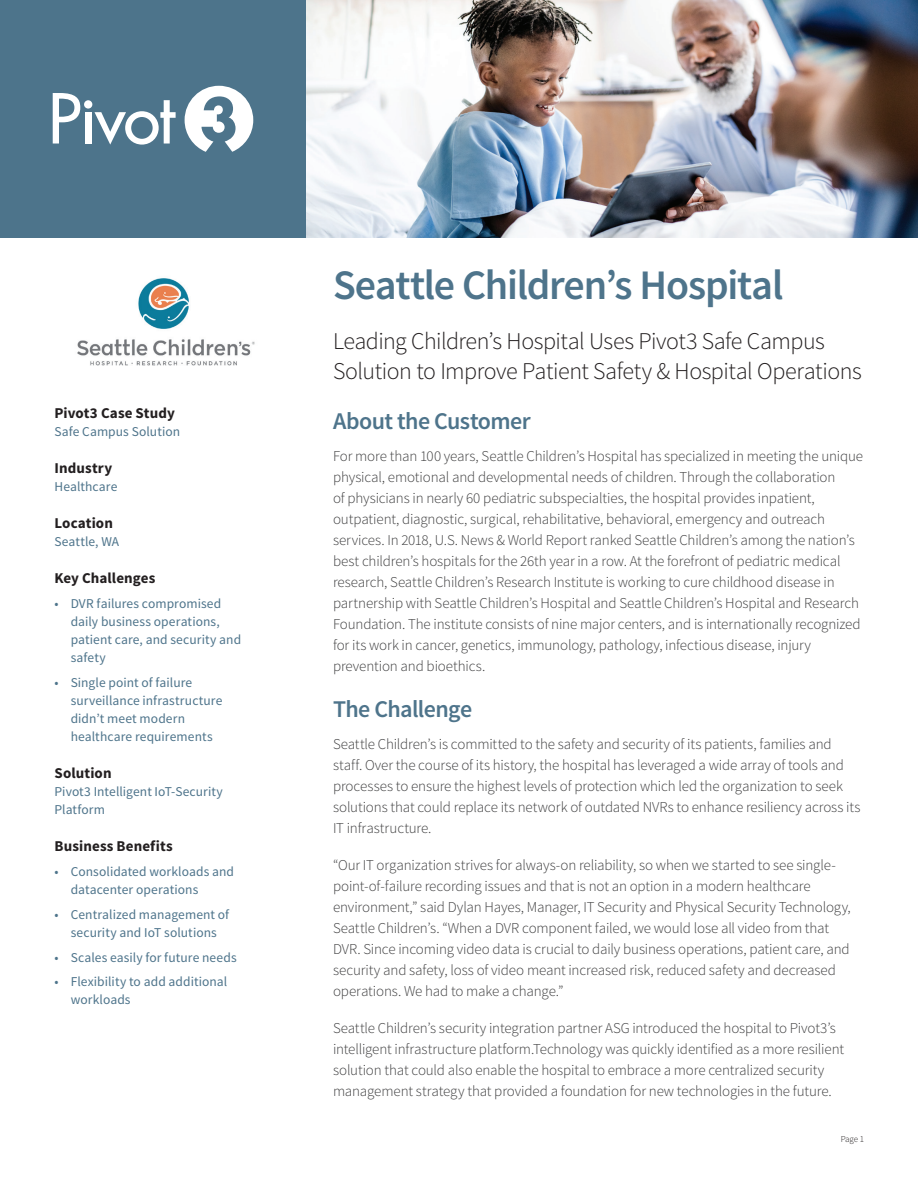
<style>
.page{position:relative;width:918px;height:1188px;background:#fff}
.page>*{position:absolute;margin:0;border:0;box-sizing:border-box;transform-origin:0 0}
.t1{font:600 42px "Source Sans Pro";letter-spacing:-.03em;color:#4e748b}
.t2{font:300 24px/30px "Source Sans Pro";letter-spacing:-.02em;color:#231f20}
.t3{font:600 24px "Source Sans Pro";letter-spacing:-.025em;color:#4e748b}
.t4{font:300 15px/21px "Source Sans Pro";letter-spacing:-.01em;color:#3e3e3f}
.t5{font:700 15px "Source Sans Pro";letter-spacing:.005em;color:#231f20}
.t6{font:13.5px/18px "Source Sans Pro";letter-spacing:.005em;color:#4e748b}
.t7{font:300 9px "Source Sans Pro";color:#231f20}
</style>
<div class="page">
<div style="left:0;top:0;width:306px;height:238px;background:#4d748b"></div>
<svg style="left:185px;top:86px;width:68px;height:66px"></svg>
<svg style="left:53px;top:93px;width:27px;height:51px"></svg>
<div style="left:84px;top:100px;width:8px;height:9px;background:#fff;border-radius:50%"></div>
<div style="left:85px;top:112px;width:6px;height:32px;background:#fff"></div>
<svg style="left:95px;top:100px;width:81px;height:45px"></svg>
<img style="left:77px;top:278px;width:178px;height:88px">
<img style="left:306px;top:0;width:612px;height:238px">
<p class="t5" style="left:55px;top:403px;width:122px">Pivot3 Case Study</p>
<p class="t6" style="left:55px;top:423px;width:127px">Safe Campus Solution</p>
<p class="t5" style="left:55px;top:458px;width:59px">Industry</p>
<p class="t6" style="left:55px;top:478px;width:64px">Healthcare</p>
<p class="t5" style="left:55px;top:514px;width:60px">Location</p>
<p class="t6" style="left:55px;top:533px;width:66px">Seattle, WA</p>
<p class="t5" style="left:55px;top:569px;width:102px">Key Challenges</p>
<p class="t6" style="left:71px;top:595px;width:172px;text-indent:-16px">• DVR failures compromised daily business operations, patient care, and security and safety</p>
<p class="t6" style="left:71px;top:674px;width:153px;text-indent:-16px">• Single point of failure surveillance infrastructure didn’t meet modern healthcare requirements</p>
<p class="t5" style="left:55px;top:764px;width:59px">Solution</p>
<p class="t6" style="left:55px;top:783px;width:170px">Pivot3 Intelligent IoT-Security<br>Platform</p>
<p class="t5" style="left:55px;top:837px;width:120px">Business Benefits</p>
<p class="t6" style="left:71px;top:863px;width:165px;text-indent:-16px">• Consolidated workloads and datacenter operations</p>
<p class="t6" style="left:55px;top:906px;width:176px;text-align:center">• Centralized management of security and IoT solutions</p>
<p class="t6" style="left:55px;top:948px;width:184px">• Scales easily for future needs</p>
<p class="t6" style="left:71px;top:973px;width:158px;text-indent:-16px">• Flexibility to add additional workloads</p>
<h1 class="t1" style="left:333px;top:258px;width:452px">Seattle Children’s Hospital</h1>
<h2 class="t2" style="left:333px;top:326px;width:530px">Leading Children’s Hospital Uses Pivot3 Safe Campus<br>Solution to Improve Patient Safety &amp; Hospital Operations</h2>
<h2 class="t3" style="left:333px;top:406px;width:199px">About the Customer</h2>
<p class="t4" style="left:333px;top:445px;width:532px">For more than 100 years, Seattle Children’s Hospital has specialized in meeting the unique physical, emotional and developmental needs of children. Through the collaboration<br>of physicians in nearly 60 pediatric subspecialties, the hospital provides inpatient, outpatient, diagnostic, surgical, rehabilitative, behavioral, emergency and outreach services. In 2018, U.S. News &amp; World Report ranked Seattle Children’s among the nation’s best children’s hospitals for the 26th year in a row. At the forefront of pediatric medical research, Seattle Children’s Research Institute is working to cure childhood disease in partnership with Seattle Children’s Hospital and Seattle Children’s Hospital and Research Foundation. The institute consists of nine major centers, and is internationally recognized for its work in cancer, genetics, immunology, pathology, infectious disease, injury prevention and bioethics.</p>
<h2 class="t3" style="left:333px;top:694px;width:141px">The Challenge</h2>
<p class="t4" style="left:333px;top:733px;width:529px">Seattle Children’s is committed to the safety and security of its patients, families and staff. Over the course of its history, the hospital has leveraged a wide array of tools and processes to ensure the highest levels of protection which led the organization to seek solutions that could replace its network of outdated NVRs to enhance resiliency across its IT infrastructure.</p>
<p class="t4" style="left:333px;top:855px;width:519px">“Our IT organization strives for always-on reliability, so when we started to see single&shy;point-of-failure recording issues and that is not an option in a modern healthcare environment,” said Dylan Hayes, Manager, IT Security and Physical Security Technology, Seattle Children’s. “When a DVR component failed, we would lose all video from that DVR. Since incoming video data is crucial to daily business operations, patient care, and security and safety, loss of video meant increased risk, reduced safety and decreased operations. We had to make a change.”</p>
<p class="t4" style="left:333px;top:1018px;width:513px">Seattle Children’s security integration partner ASG introduced the hospital to Pivot3’s intelligent infrastructure platform.Technology was quickly identified as a more resilient solution that could also enable the hospital to embrace a more centralized security management strategy that provided a foundation for new technologies in the future.</p>
<p class="t7" style="left:841px;top:1133px;width:25px">Page 1</p>
</div>
